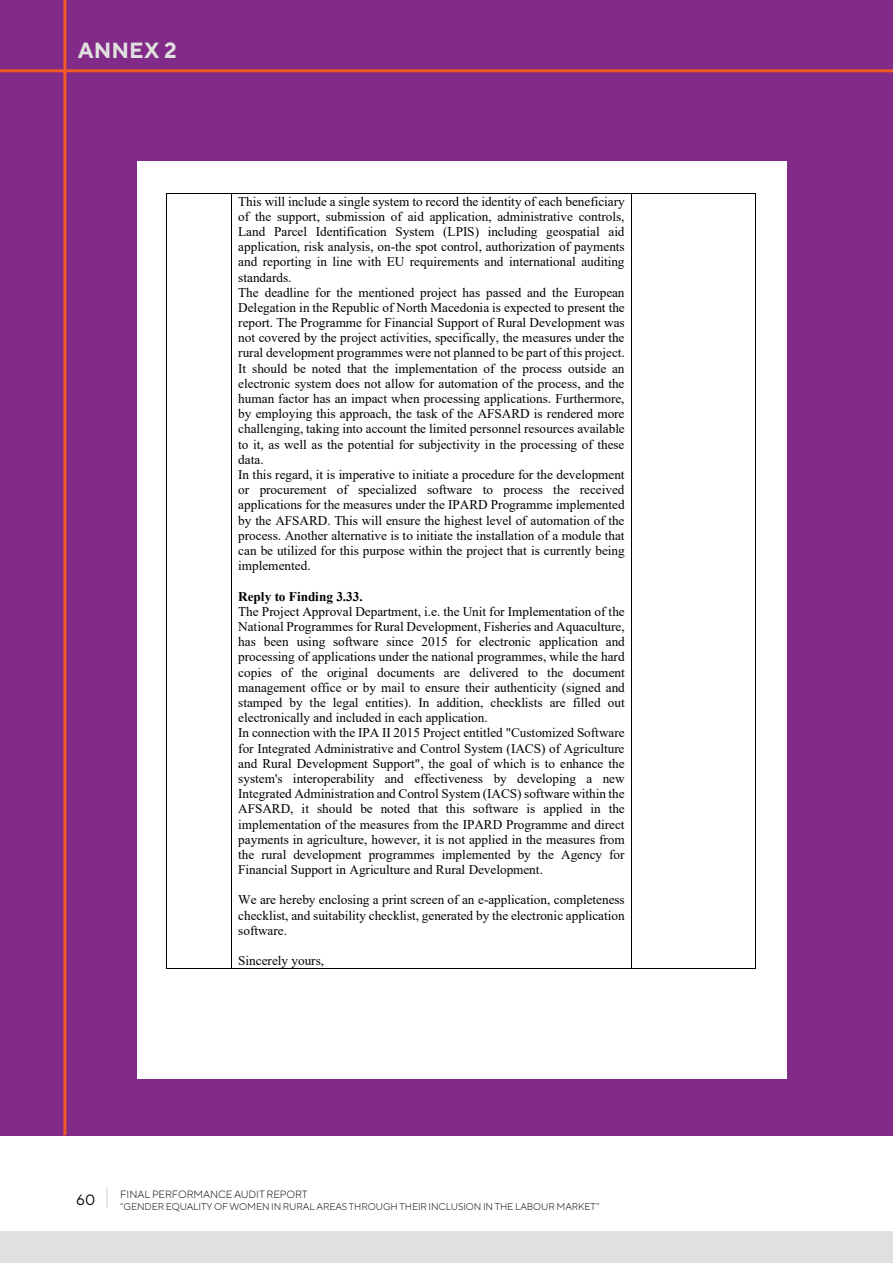
<style>
.page{position:relative;width:893px;height:1263px;background:#fff}
.page>*{position:absolute;margin:0;border:0;box-sizing:border-box;transform-origin:0 0}
.List_Paragraph{font:700 21.9px "TT Norms";letter-spacing:.005em;color:#e0e0df}
.t1{font:15px "TT Norms";color:#000}
.t2{font:13.2px/15.1px "Times New Roman";color:#000}
.t3{font:300 10.5px "TT Norms";letter-spacing:-.01em;color:#000}
.t4{font:300 9.75px "TT Norms";letter-spacing:-.01em;color:#000}
.s1{font-weight:700}
</style>
<div class="page">
<hr style="left:106px;top:1187px;width:2px;height:21px;background:#e0e0df">
<div style="left:0;top:1231px;width:893px;height:32px;background:#e0e0df"></div>
<div style="left:0;top:0;width:893px;height:1135px;background:#822a88"></div>
<hr style="left:0;top:69px;width:893px;height:3px;background:#f15a22">
<div style="left:137px;top:162px;width:650px;height:917px;background:#fff"></div>
<hr style="left:167px;top:193px;width:64px;height:1px;background:#000">
<hr style="left:232px;top:193px;width:399px;height:1px;background:#000">
<hr style="left:632px;top:193px;width:123px;height:1px;background:#000">
<hr style="left:166px;top:193px;width:1px;height:775px;background:#000">
<hr style="left:167px;top:968px;width:64px;height:1px;background:#000">
<hr style="left:231px;top:193px;width:1px;height:775px;background:#000">
<hr style="left:232px;top:968px;width:399px;height:1px;background:#000">
<hr style="left:631px;top:193px;width:1px;height:775px;background:#000">
<hr style="left:632px;top:968px;width:123px;height:1px;background:#000">
<hr style="left:755px;top:193px;width:1px;height:775px;background:#000">
<hr style="left:63px;top:0;width:3px;height:1135px;background:#f15a22">
<p class="List_Paragraph" style="left:78px;top:36px;width:101px">ANNEX 2</p>
<p class="t2" style="left:238px;top:193px;width:388px">This will include a single system to record the identity of each beneficiary of the support, submission of aid application, administrative controls, Land Parcel Identification System (LPIS) including geospatial aid application, risk analysis, on-the spot control, authorization of payments and reporting in line with EU requirements and international auditing standards.<br>The deadline for the mentioned project has passed and the European Delegation in the Republic of North Macedonia is expected to present the report. The Programme for Financial Support of Rural Development was not covered by the project activities, specifically, the measures under the rural development programmes were not planned to be part of this project.<br>It should be noted that the implementation of the process outside an electronic system does not allow for automation of the process, and the human factor has an impact when processing applications. Furthermore, by employing this approach, the task of the AFSARD is rendered more challenging, taking into account the limited personnel resources available to it, as well as the potential for subjectivity in the processing of these data.<br>In this regard, it is imperative to initiate a procedure for the development or procurement of specialized software to process the received applications for the measures under the IPARD Programme implemented by the AFSARD. This will ensure the highest level of automation of the process. Another alternative is to initiate the installation of a module that can be utilized for this purpose within the project that is currently being implemented.</p>
<p class="t2" style="left:238px;top:588px;width:388px"><span class="s1">Reply to Finding 3.33.<br></span>The Project Approval Department, i.e. the Unit for Implementation of the National Programmes for Rural Development, Fisheries and Aquaculture, has been using software since 2015 for electronic application and processing of applications under the national programmes, while the hard copies of the original documents are delivered to the document management office or by mail to ensure their authenticity (signed and stamped by the legal entities). In addition, checklists are filled out electronically and included in each application.<br>In connection with the IPA II 2015 Project entitled "Customized Software for Integrated Administrative and Control System (IACS) of Agriculture and Rural Development Support", the goal of which is to enhance the system's interoperability and effectiveness by developing a new Integrated Administration and Control System (IACS) software within the AFSARD, it should be noted that this software is applied in the implementation of the measures from the IPARD Programme and direct payments in agriculture, however, it is not applied in the measures from the rural development programmes implemented by the Agency for Financial Support in Agriculture and Rural Development.</p>
<p class="t2" style="left:238px;top:892px;width:388px;text-align:justify">We are hereby enclosing a print screen of an e-application, completeness checklist, and suitability checklist, generated by the electronic application software.</p>
<p class="t2" style="left:238px;top:953px;width:87px">Sincerely yours,</p>
<p class="t1" style="left:76px;top:1190px;width:21px">60</p>
<p class="t3" style="left:120px;top:1188px;width:189px">FINAL PERFORMANCE AUDIT REPORT</p>
<p class="t4" style="left:120px;top:1200px;width:481px">“GENDER EQUALITY OF WOMEN IN RURAL AREAS THROUGH THEIR INCLUSION IN THE LABOUR MARKET”</p>
</div>
